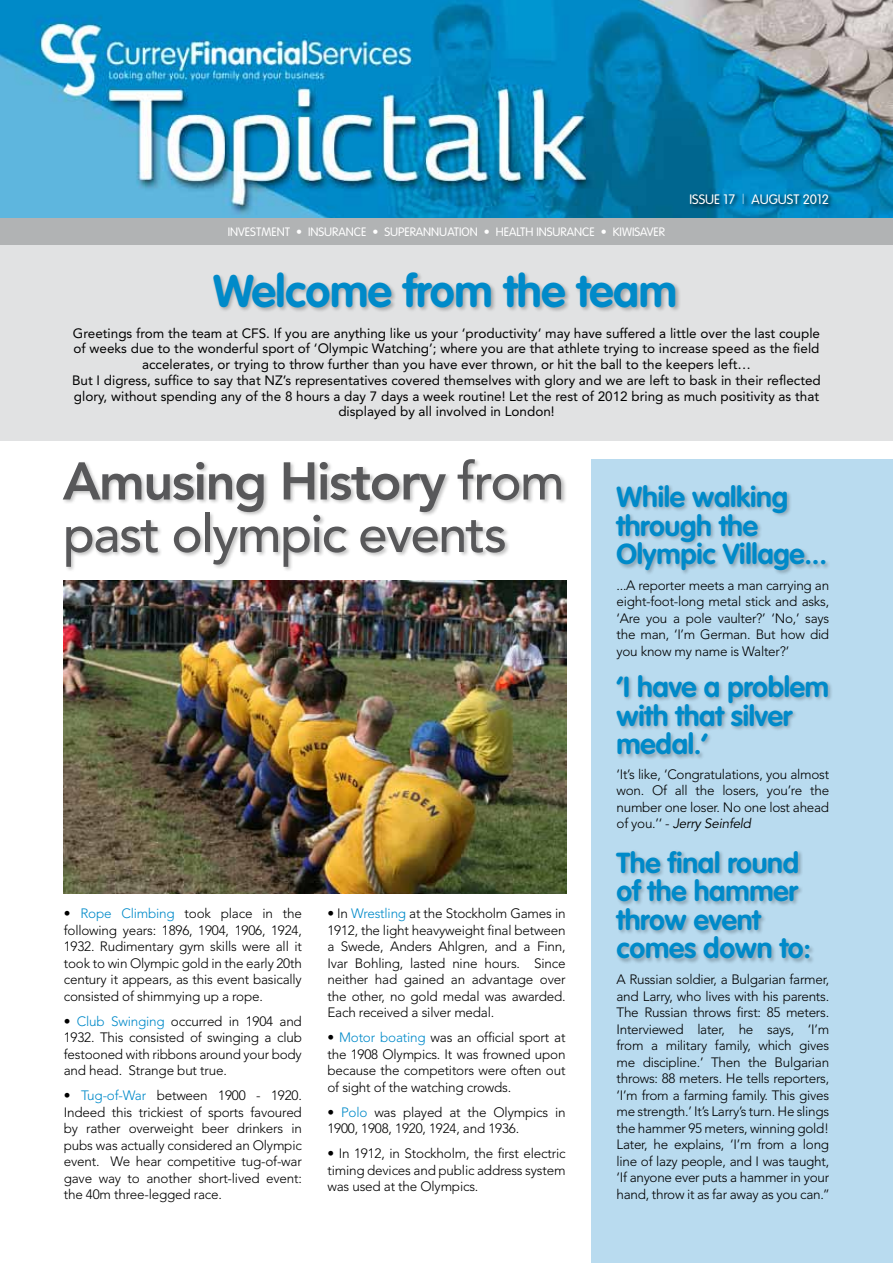
<style>
.page{position:relative;width:893px;height:1263px;background:#fff}
.page>*{position:absolute;margin:0;border:0;box-sizing:border-box;transform-origin:0 0}
.t1{font:500 52.5px/52.5px "Avenir";letter-spacing:-.03em;color:#58585a}
.t2{font:700 45px "VAG Rounded";letter-spacing:-.01em;color:#008ac9}
.t3{font:700 28.5px/28.5px "VAG Rounded";letter-spacing:-.01em;color:#008ac9}
.t4{font:300 13.5px/16.5px "Avenir";letter-spacing:-.015em;color:#000;text-align:justify}
.t5{font:13.5px/15.8px "Avenir";color:#000;text-align:center}
.t6{font:300 13.5px "VAG Rounded";color:#fff}
.t7{font:300 12px "VAG Rounded";color:#fff}
.s1{color:#81c2e3}
.s2{font-weight:800}
.s3{color:#008ac9}
.s4{font-weight:400;font-style:italic}
</style>
<div class="page">
<div style="left:0;top:243px;width:893px;height:197px;background:#e1e2e3"></div>
<div style="left:591px;top:459px;width:302px;height:804px;background:#b9dbef"></div>
<div style="left:62px;top:458px;width:505px;height:114px;background:#000;opacity:.25"></div>
<img style="left:0;top:0;width:893px;height:218px">
<div style="left:0;top:218px;width:893px;height:26px;background:#b1b3b4"></div>
<div style="left:689px;top:193px;width:145px;height:17px;background:#000;opacity:.85"></div>
<div style="left:212px;top:272px;width:469px;height:41px;background:#000;opacity:.25"></div>
<div style="left:615px;top:484px;width:216px;height:91px;background:#000;opacity:.25"></div>
<div style="left:616px;top:674px;width:217px;height:86px;background:#000;opacity:.25"></div>
<div style="left:615px;top:849px;width:200px;height:115px;background:#000;opacity:.25"></div>
<img style="left:64px;top:580px;width:502px;height:313px">
<p class="t7" style="left:228px;top:225px;width:319px">INVESTMENT • INSURANCE • SUPERANNUATION • HEALTH INSURANCE</p>
<p class="t7" style="left:601px;top:225px;width:47px">• KIWISAVER</p>
<h2 class="t2" style="left:213px;top:265px;width:465px">Welcome from the team</h2>
<p class="t6" style="left:689px;top:192px;width:141px">ISSUE 17 <span class="s1">|</span> AUGUST 2012</p>
<p class="t5" style="left:72px;top:325px;width:750px">Greetings from the team at CFS. If you are anything like us your ‘productivity‘ may have suffered a little over the last couple of weeks due to the wonderful sport of ‘Olympic Watching’; where you are that athlete trying to increase speed as the field accelerates, or trying to throw further than you have ever thrown, or hit the ball to the keepers left…<br>But I digress, suffice to say that NZ’s representatives covered themselves with glory and we are left to bask in their reflected glory, without spending any of the 8 hours a day 7 days a week routine! Let the rest of 2012 bring as much positivity as that displayed by all involved in London!</p>
<h1 class="t1" style="left:63px;top:456px;width:503px"><span class="s2">Amusing History</span> from past olympic events</h1>
<p class="t4" style="left:64px;top:905px;width:240px">• <span class="s3">Rope Climbing</span> took place in the following years: 1896, 1904, 1906, 1924, 1932. Rudimentary gym skills were all it took to win Olympic gold in the early 20th century it appears, as this event basically consisted of shimmying up a rope.</p>
<p class="t4" style="left:64px;top:1013px;width:240px">• <span class="s3">Club Swinging</span> occurred in 1904 and 1932. This consisted of swinging a club festooned with ribbons around your body and head. Strange but true.</p>
<p class="t4" style="left:64px;top:1087px;width:240px">• <span class="s3">Tug-of-War</span> between 1900 - 1920.<br>Indeed this trickiest of sports favoured by rather overweight beer drinkers in pubs was actually considered an Olympic event. We hear competitive tug-of-war gave way to another short-lived event: the 40m three-legged race.</p>
<p class="t4" style="left:327px;top:905px;width:240px">• In <span class="s3">Wrestling</span> at the Stockholm Games in 1912, the light heavyweight final between a Swede, Anders Ahlgren, and a Finn, Ivar Bohling, lasted nine hours. Since neither had gained an advantage over the other, no gold medal was awarded.<br>Each received a silver medal.</p>
<p class="t4" style="left:327px;top:1029px;width:240px">• <span class="s3">Motor boating</span> was an official sport at the 1908 Olympics. It was frowned upon because the competitors were often out of sight of the watching crowds.</p>
<p class="t4" style="left:327px;top:1104px;width:240px">• <span class="s3">Polo</span> was played at the Olympics in<br>1900, 1908, 1920, 1924, and 1936.</p>
<p class="t4" style="left:327px;top:1145px;width:240px">• In 1912, in Stockholm, the first electric timing devices and public address system was used at the Olympics.</p>
<h3 class="t3" style="left:617px;top:482px;width:212px">While walking through the<br>Olympic Village...</h3>
<p class="t4" style="left:617px;top:577px;width:214px">...A reporter meets a man carrying an eight-foot-long metal stick and asks, ‘Are you a pole vaulter?’ ‘No,’ says the man, ‘I’m German. But how did you know my name is Walter?’</p>
<h3 class="t3" style="left:617px;top:672px;width:214px">‘I have a problem with that silver medal.’</h3>
<p class="t4" style="left:617px;top:766px;width:214px">‘It’s like, ‘Congratulations, you almost won. Of all the losers, you’re the number one loser. No one lost ahead of you.’‘ - <span class="s4">Jerry Seinfeld</span></p>
<h3 class="t3" style="left:617px;top:848px;width:196px">The final round of the hammer throw event comes down to:</h3>
<p class="t4" style="left:617px;top:971px;width:214px">A Russian soldier, a Bulgarian farmer, and Larry, who lives with his parents.<br>The Russian throws first: 85 meters.<br>Interviewed later, he says, ‘I’m from a military family, which gives me discipline.’ Then the Bulgarian throws: 88 meters. He tells reporters, ‘I’m from a farming family. This gives me strength.’ It’s Larry’s turn. He slings the hammer 95 meters, winning gold!<br>Later, he explains, ‘I’m from a long line of lazy people, and I was taught, ‘If anyone ever puts a hammer in your hand, throw it as far away as you can.’’</p>
</div>
